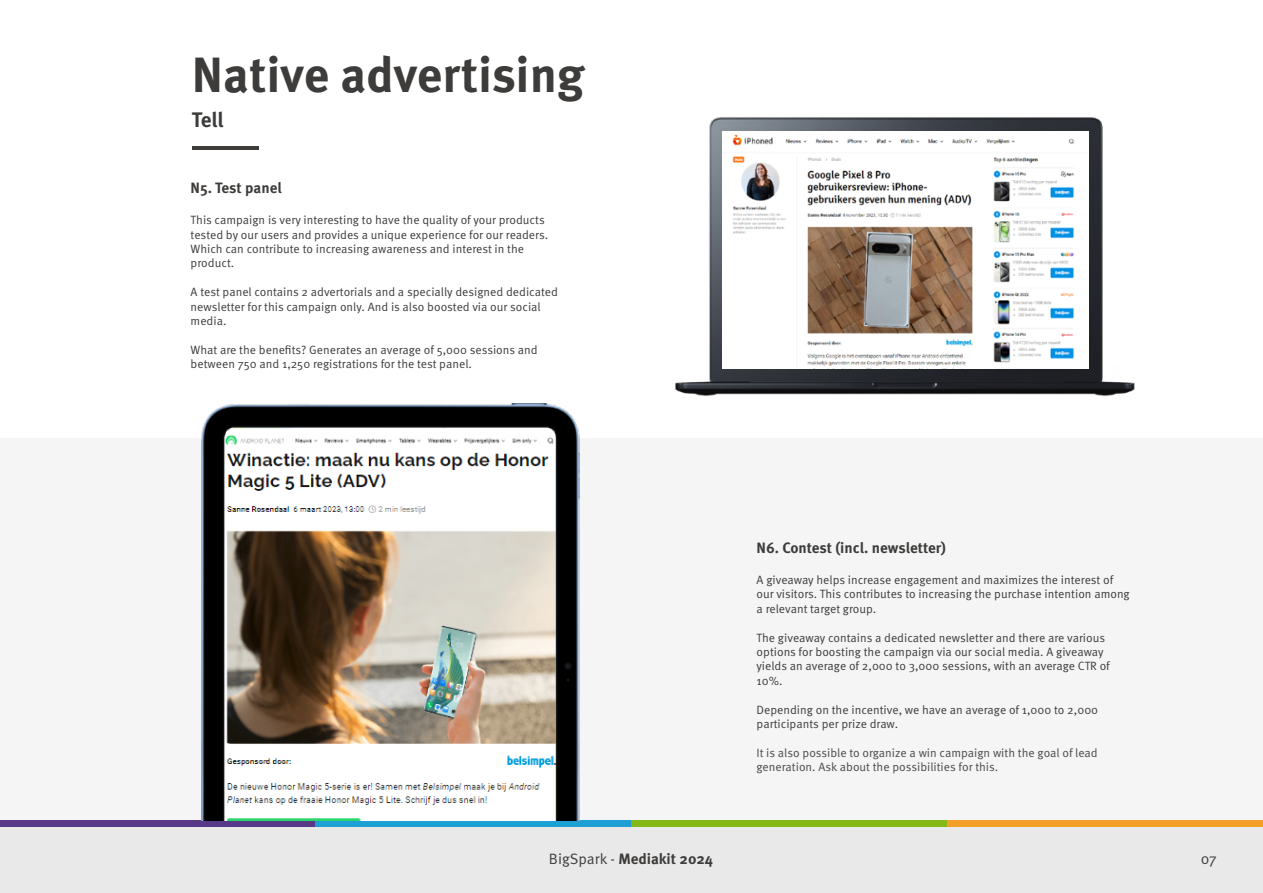
<style>
.page{position:relative;width:1263px;height:893px;background:#fff}
.page>*{position:absolute;margin:0;border:0;box-sizing:border-box;transform-origin:0 0}
.t1{font:700 49.5px "Meta Pro";color:#3d3c3b}
.t2{font:700 21px "Meta Pro";color:#3d3c3b}
.t3{font:700 15px "Meta Pro";color:#3d3c3b}
.t4{font:15px "Meta Pro";color:#3d3c3b}
.t5{font:12px/14.4px "Meta Pro";color:#3d3c3b}
.t6{font:12px/14.4px "Meta Pro";color:#4a4948}
.s1{font-weight:400}
</style>
<div class="page">
<div style="left:0;top:826px;width:1263px;height:67px;background:#e8e7e7"></div>
<div style="left:0;top:438px;width:1262px;height:385px;background:#f5f5f5"></div>
<img style="left:675px;top:117px;width:460px;height:279px">
<div style="left:0;top:820px;width:315px;height:6px;background:#583987"></div>
<div style="left:315px;top:820px;width:316px;height:6px;background:#1e9fd6"></div>
<div style="left:631px;top:820px;width:316px;height:6px;background:#84b816"></div>
<div style="left:947px;top:820px;width:316px;height:6px;background:#f3a028"></div>
<hr style="left:192px;top:146px;width:66px;height:4px;background:#3d3c3b">
<img style="left:723px;top:132px;width:366px;height:237px">
<img style="left:202px;top:404px;width:378px;height:416px">
<h1 class="t1" style="left:192px;top:43px;width:394px">Native advertising</h1>
<h2 class="t2" style="left:192px;top:107px;width:33px">Tell</h2>
<p class="t3" style="left:191px;top:178px;width:93px">N5. Test panel</p>
<p class="t5" style="left:191px;top:213px;width:359px">This campaign is very interesting to have the quality of your products tested by our users and provides a unique experience for our readers.<br>Which can contribute to increasing awareness and interest in the product.</p>
<p class="t5" style="left:191px;top:285px;width:369px">A test panel contains 2 advertorials and a specially designed dedicated newsletter for this campaign only. And is also boosted via our social media.</p>
<p class="t5" style="left:191px;top:343px;width:349px">What are the benefits? Generates an average of 5,000 sessions and between 750 and 1,250 registrations for the test panel.</p>
<p class="t3" style="left:757px;top:539px;width:191px">N6. Contest (incl. newsletter)</p>
<p class="t5" style="left:757px;top:573px;width:375px">A giveaway helps increase engagement and maximizes the interest of our visitors. This contributes to increasing the purchase intention among a relevant target group.</p>
<p class="t5" style="left:757px;top:630px;width:355px">The giveaway contains a dedicated newsletter and there are various options for boosting the campaign via our social media. A giveaway yields an average of 2,000 to 3,000 sessions, with an average CTR of 10%.</p>
<p class="t5" style="left:757px;top:702px;width:343px">Depending on the incentive, we have an average of 1,000 to 2,000 participants per prize draw.</p>
<p class="t6" style="left:757px;top:746px;width:343px">It is also possible to organize a win campaign with the goal of lead generation. Ask about the possibilities for this.</p>
<p class="t3" style="left:549px;top:849px;width:166px"><span class="s1">BigSpark -</span> Mediakit 2024</p>
<p class="t4" style="left:1201px;top:849px;width:17px">07</p>
</div>
